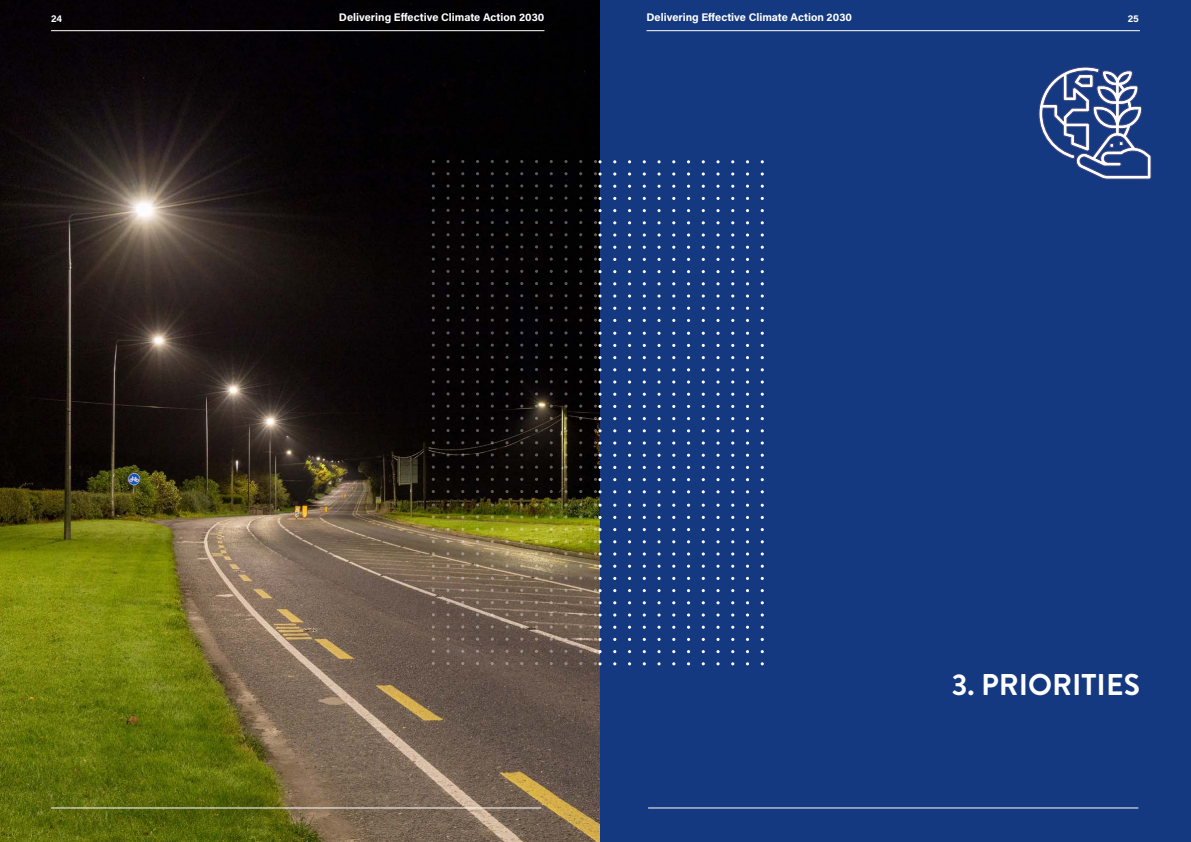
<style>
.page{position:relative;width:1191px;height:842px;background:#fff}
.page>*{position:absolute;margin:0;border:0;box-sizing:border-box;transform-origin:0 0}
.t1{font:700 30px "Brandon Grotesque";color:#fff}
.t2{font:700 11px "Acumin Pro";color:#fff}
.t3{font:700 10px "Acumin Pro";color:#fff}
</style>
<div class="page">
<div style="left:598px;top:0;width:593px;height:842px;background:#143980"></div>
<svg style="left:1038px;top:66px;width:114px;height:114px"></svg>
<img style="left:0;top:0;width:599px;height:842px">
<svg style="left:430px;top:331px;width:334px;height:4px"></svg>
<svg style="left:430px;top:344px;width:334px;height:3px"></svg>
<svg style="left:430px;top:356px;width:334px;height:3px"></svg>
<svg style="left:430px;top:368px;width:334px;height:3px"></svg>
<svg style="left:430px;top:380px;width:334px;height:4px"></svg>
<svg style="left:430px;top:392px;width:334px;height:4px"></svg>
<svg style="left:430px;top:405px;width:334px;height:3px"></svg>
<svg style="left:430px;top:417px;width:334px;height:3px"></svg>
<svg style="left:430px;top:429px;width:334px;height:3px"></svg>
<svg style="left:430px;top:441px;width:334px;height:4px"></svg>
<svg style="left:430px;top:453px;width:334px;height:4px"></svg>
<svg style="left:430px;top:466px;width:334px;height:3px"></svg>
<svg style="left:430px;top:478px;width:334px;height:3px"></svg>
<svg style="left:430px;top:490px;width:334px;height:3px"></svg>
<svg style="left:432px;top:160px;width:332px;height:3px"></svg>
<svg style="left:432px;top:172px;width:332px;height:4px"></svg>
<svg style="left:432px;top:184px;width:332px;height:4px"></svg>
<svg style="left:432px;top:197px;width:332px;height:3px"></svg>
<svg style="left:432px;top:209px;width:332px;height:3px"></svg>
<svg style="left:432px;top:221px;width:332px;height:3px"></svg>
<svg style="left:432px;top:233px;width:332px;height:4px"></svg>
<svg style="left:432px;top:245px;width:332px;height:4px"></svg>
<svg style="left:432px;top:258px;width:332px;height:3px"></svg>
<svg style="left:432px;top:270px;width:332px;height:3px"></svg>
<svg style="left:432px;top:282px;width:332px;height:3px"></svg>
<svg style="left:432px;top:294px;width:332px;height:4px"></svg>
<svg style="left:432px;top:306px;width:332px;height:4px"></svg>
<svg style="left:432px;top:319px;width:332px;height:3px"></svg>
<svg style="left:430px;top:503px;width:334px;height:4px"></svg>
<svg style="left:430px;top:516px;width:334px;height:3px"></svg>
<svg style="left:430px;top:528px;width:334px;height:3px"></svg>
<svg style="left:430px;top:540px;width:334px;height:3px"></svg>
<svg style="left:430px;top:552px;width:334px;height:3px"></svg>
<svg style="left:430px;top:564px;width:334px;height:4px"></svg>
<svg style="left:430px;top:577px;width:334px;height:3px"></svg>
<svg style="left:430px;top:589px;width:334px;height:3px"></svg>
<svg style="left:430px;top:601px;width:334px;height:3px"></svg>
<svg style="left:430px;top:613px;width:334px;height:3px"></svg>
<svg style="left:430px;top:625px;width:334px;height:4px"></svg>
<svg style="left:430px;top:638px;width:334px;height:3px"></svg>
<svg style="left:430px;top:650px;width:334px;height:3px"></svg>
<svg style="left:430px;top:662px;width:334px;height:3px"></svg>
<hr style="left:646px;top:30px;width:494px;height:1px;background:#fff">
<hr style="left:648px;top:807px;width:490px;height:1px;background:#fff">
<hr style="left:51px;top:30px;width:493px;height:1px;background:#fff">
<hr style="left:51px;top:807px;width:490px;height:1px;background:#fff">
<p class="t3" style="left:51px;top:11px;width:13px">24</p>
<p class="t2" style="left:339px;top:9px;width:207px">Delivering Effective Climate Action 2030</p>
<p class="t2" style="left:646px;top:9px;width:207px">Delivering Effective Climate Action 2030</p>
<p class="t3" style="left:1127px;top:11px;width:13px">25</p>
<h1 class="t1" style="left:951px;top:664px;width:190px">3. PRIORITIES</h1>
</div>
